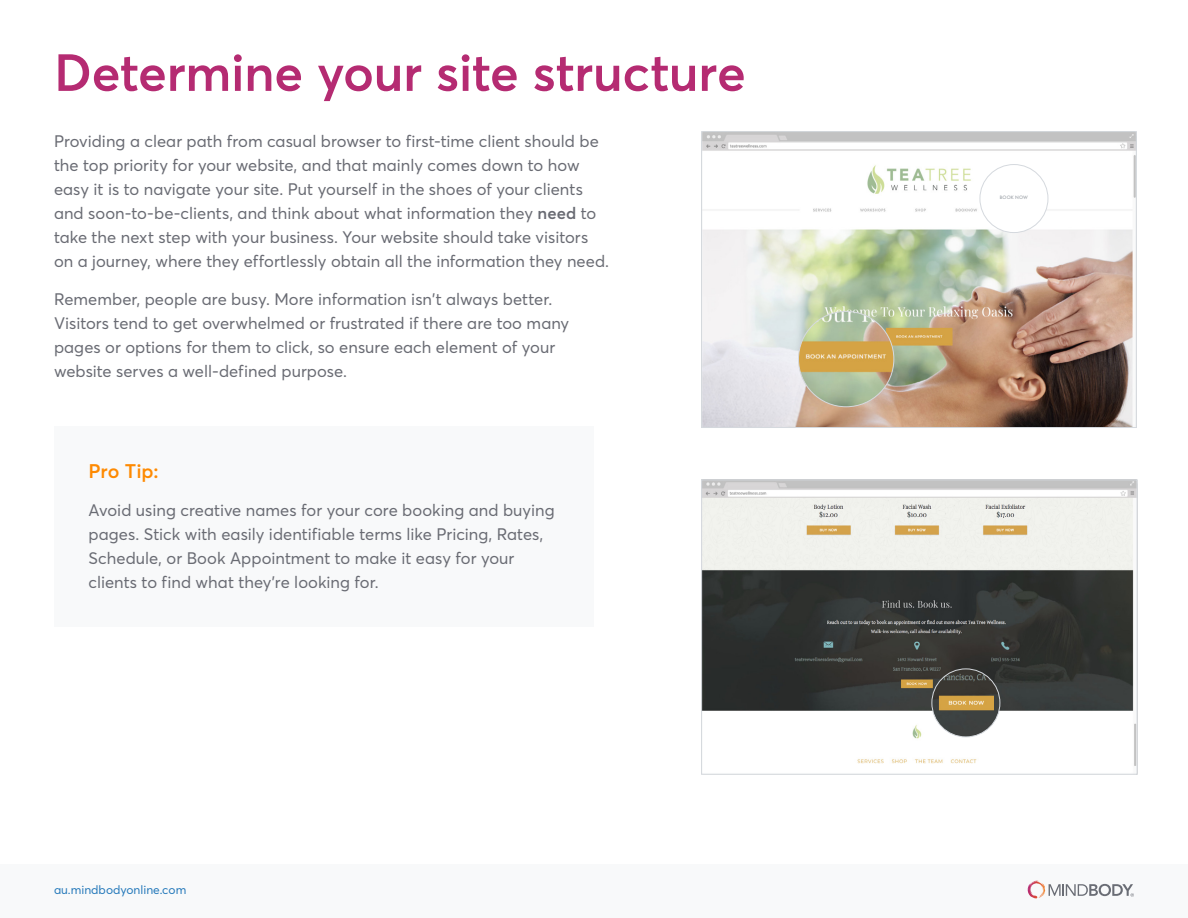
<style>
.page{position:relative;width:1188px;height:918px;background:#fff}
.page>*{position:absolute;margin:0;border:0;box-sizing:border-box;transform-origin:0 0}
.t1{font:600 51.45px "Averta";letter-spacing:-.01em;color:#b52b72}
.t2{font:600 19.5px "Averta";letter-spacing:-.005em;color:#fe8a02}
.t3{font:16.5px/24px "Averta";letter-spacing:.005em;color:#696b73}
.t4{font:12px "Averta";color:#2579ba}
.t5{font:500 4.5px "Futura";letter-spacing:.03em;color:#a0a5ab}
.s1{font-weight:600}
</style>
<div class="page">
<div style="left:0;top:864px;width:1188px;height:54px;background:#f8f9fa"></div>
<svg style="left:1028px;top:881px;width:11px;height:17px"></svg>
<svg style="left:1049px;top:884px;width:85px;height:13px"></svg>
<img style="left:703px;top:133px;width:432px;height:293px">
<div style="left:701px;top:131px;width:436px;height:297px;border:1px solid #d5d9de"></div>
<img style="left:703px;top:482px;width:432px;height:284px">
<div style="left:701px;top:480px;width:436px;height:295px;border:1px solid #d5d9de"></div>
<div style="left:980px;top:165px;width:68px;height:68px;background:#fff;border-radius:50%"></div>
<div style="left:980px;top:164px;width:68px;height:69px;border:1px solid #d5d9de;border-radius:50%"></div>
<img style="left:798px;top:311px;width:96px;height:96px;border-radius:48px">
<img style="left:932px;top:669px;width:68px;height:68px;border-radius:34px">
<div style="left:931px;top:669px;width:69px;height:68px;border:1px solid #d5d9de;border-radius:50%"></div>
<div style="left:54px;top:426px;width:540px;height:201px;background:#f8f9fa"></div>
<h1 class="t1" style="left:54px;top:37px;width:693px">Determine your site structure</h1>
<p class="t3" style="left:54px;top:129px;width:557px">Providing a clear path from casual browser to first-time client should be the top priority for your website, and that mainly comes down to how easy it is to navigate your site. Put yourself in the shoes of your clients and soon-to-be-clients, and think about what information they <span class="s1">need</span> to take the next step with your business. Your website should take visitors on a journey, where they effortlessly obtain all the information they need.</p>
<p class="t3" style="left:54px;top:286px;width:517px">Remember, people are busy. More information isn’t always better.<br>Visitors tend to get overwhelmed or frustrated if there are too many pages or options for them to click, so ensure each element of your website serves a well-defined purpose.</p>
<p class="t2" style="left:89px;top:458px;width:72px">Pro Tip:</p>
<p class="t3" style="left:89px;top:497px;width:468px">Avoid using creative names for your core booking and buying pages. Stick with easily identifiable terms like Pricing, Rates, Schedule, or Book Appointment to make it easy for your clients to find what they’re looking for.</p>
<p class="t4" style="left:54px;top:881px;width:134px">au.mindbodyonline.com</p>
<p class="t5" style="left:1000px;top:195px;width:30px">BOOK NOW</p>
</div>
